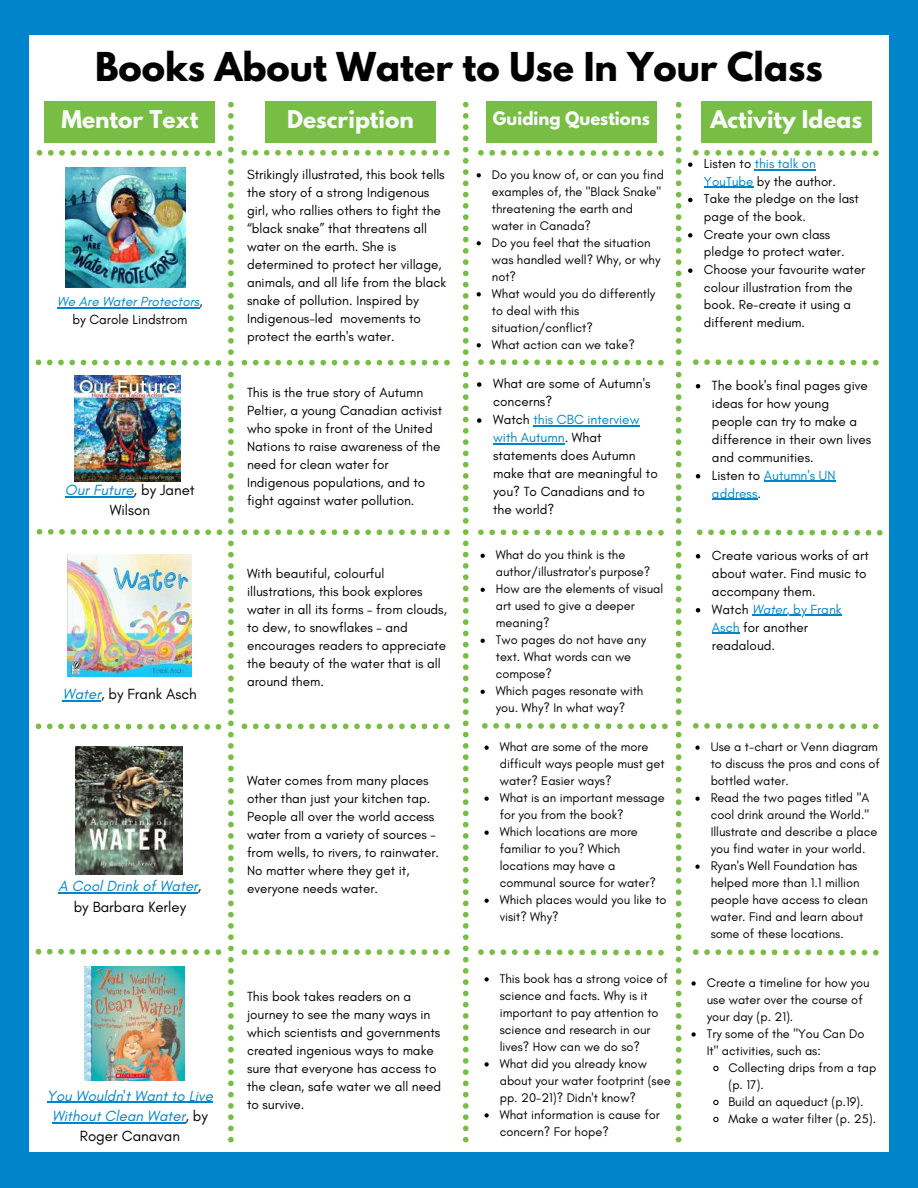
<style>
.page{position:relative;width:918px;height:1188px;background:#0085ca}
.page>*{position:absolute;margin:0;border:0;box-sizing:border-box;transform-origin:0 0}
.t1{font:700 35.25px "League Spartan";color:#000}
.t2{font:700 21.75px "League Spartan";color:#fafafa}
.t3{font:700 16.5px "League Spartan";color:#fafafa}
.t4{font:italic 15px/20.2px "Glacial Indifference";color:#0085ca;text-align:center}
.t5{font:15px/20.2px "Glacial Indifference";color:#000;text-align:center}
.t6{font:13.5px/18px "Glacial Indifference";color:#000}
.t7{font:italic 13.5px/18px "Glacial Indifference";color:#0085ca;text-align:center}
.t8{font:13.2px/17.7px "Glacial Indifference";color:#000}
.t9{font:12.75px/17px "Glacial Indifference";color:#000}
.s1{color:#000}
.s2{font-style:normal;color:#000}
.s3{font-style:italic;color:#0085ca}
.s4{color:#0085ca}
</style>
<div class="page">
<div style="left:29px;top:36px;width:859px;height:1116px;background:#fff"></div>
<div style="left:45px;top:102px;width:170px;height:41px;background:#78be44"></div>
<div style="left:265px;top:102px;width:171px;height:41px;background:#78be44"></div>
<div style="left:486px;top:102px;width:171px;height:41px;background:#78be44"></div>
<div style="left:701px;top:102px;width:171px;height:41px;background:#78be44"></div>
<svg style="left:228px;top:102px;width:6px;height:1040px"></svg>
<svg style="left:463px;top:102px;width:6px;height:1040px"></svg>
<svg style="left:676px;top:102px;width:5px;height:1040px"></svg>
<svg style="left:37px;top:150px;width:185px;height:6px"></svg>
<svg style="left:241px;top:150px;width:209px;height:6px"></svg>
<svg style="left:478px;top:150px;width:186px;height:6px"></svg>
<svg style="left:693px;top:150px;width:186px;height:6px"></svg>
<svg style="left:693px;top:359px;width:186px;height:6px"></svg>
<svg style="left:478px;top:359px;width:186px;height:6px"></svg>
<svg style="left:242px;top:360px;width:208px;height:5px"></svg>
<svg style="left:36px;top:360px;width:185px;height:6px"></svg>
<svg style="left:37px;top:529px;width:185px;height:6px"></svg>
<svg style="left:242px;top:529px;width:208px;height:6px"></svg>
<svg style="left:478px;top:529px;width:186px;height:7px"></svg>
<svg style="left:697px;top:529px;width:186px;height:7px"></svg>
<svg style="left:242px;top:724px;width:208px;height:5px"></svg>
<svg style="left:36px;top:724px;width:185px;height:6px"></svg>
<svg style="left:482px;top:723px;width:186px;height:6px"></svg>
<svg style="left:693px;top:723px;width:186px;height:6px"></svg>
<img style="left:66px;top:168px;width:119px;height:119px">
<img style="left:74px;top:376px;width:106px;height:106px">
<img style="left:68px;top:554px;width:124px;height:123px">
<img style="left:75px;top:746px;width:107px;height:128px">
<svg style="left:693px;top:949px;width:186px;height:6px"></svg>
<svg style="left:478px;top:949px;width:186px;height:6px"></svg>
<svg style="left:242px;top:949px;width:208px;height:6px"></svg>
<svg style="left:36px;top:949px;width:185px;height:6px"></svg>
<img style="left:84px;top:967px;width:101px;height:113px">
<hr style="left:57px;top:307px;width:142px;height:1px;background:#0085ca">
<svg style="left:477px;top:173px;width:4px;height:4px"></svg>
<svg style="left:477px;top:241px;width:4px;height:4px"></svg>
<svg style="left:477px;top:292px;width:4px;height:4px"></svg>
<svg style="left:477px;top:343px;width:4px;height:4px"></svg>
<svg style="left:688px;top:162px;width:5px;height:5px"></svg>
<hr style="left:755px;top:169px;width:61px;height:1px;background:#0085ca">
<hr style="left:704px;top:187px;width:49px;height:1px;background:#0085ca">
<svg style="left:688px;top:198px;width:5px;height:4px"></svg>
<svg style="left:688px;top:233px;width:5px;height:5px"></svg>
<svg style="left:688px;top:268px;width:5px;height:5px"></svg>
<hr style="left:65px;top:496px;width:69px;height:1px;background:#0085ca">
<svg style="left:477px;top:382px;width:4px;height:5px"></svg>
<svg style="left:477px;top:418px;width:4px;height:5px"></svg>
<hr style="left:533px;top:425px;width:106px;height:1px;background:#0085ca">
<hr style="left:493px;top:443px;width:72px;height:1px;background:#0085ca">
<svg style="left:696px;top:384px;width:4px;height:4px"></svg>
<svg style="left:696px;top:474px;width:4px;height:4px"></svg>
<hr style="left:764px;top:481px;width:72px;height:1px;background:#0085ca">
<hr style="left:712px;top:499px;width:45px;height:1px;background:#0085ca">
<hr style="left:63px;top:700px;width:38px;height:1px;background:#0085ca">
<svg style="left:481px;top:554px;width:4px;height:4px"></svg>
<svg style="left:481px;top:588px;width:4px;height:4px"></svg>
<svg style="left:481px;top:639px;width:4px;height:4px"></svg>
<svg style="left:481px;top:690px;width:4px;height:4px"></svg>
<svg style="left:696px;top:554px;width:4px;height:5px"></svg>
<svg style="left:696px;top:608px;width:4px;height:5px"></svg>
<hr style="left:752px;top:615px;width:35px;height:1px;background:#0085ca">
<hr style="left:787px;top:615px;width:55px;height:1px;background:#0085ca">
<svg style="left:712px;top:633px;width:28px;height:1px"></svg>
<hr style="left:47px;top:1102px;width:166px;height:1px;background:#0085ca">
<hr style="left:52px;top:1122px;width:133px;height:1px;background:#0085ca">
<svg style="left:484px;top:746px;width:5px;height:4px"></svg>
<svg style="left:484px;top:797px;width:5px;height:4px"></svg>
<svg style="left:484px;top:831px;width:5px;height:4px"></svg>
<svg style="left:484px;top:899px;width:5px;height:4px"></svg>
<svg style="left:695px;top:746px;width:5px;height:4px"></svg>
<svg style="left:695px;top:797px;width:5px;height:4px"></svg>
<svg style="left:695px;top:865px;width:5px;height:4px"></svg>
<hr style="left:59px;top:893px;width:139px;height:1px;background:#0085ca">
<svg style="left:484px;top:977px;width:5px;height:5px"></svg>
<svg style="left:484px;top:1062px;width:5px;height:5px"></svg>
<svg style="left:484px;top:1113px;width:5px;height:5px"></svg>
<svg style="left:691px;top:981px;width:5px;height:5px"></svg>
<svg style="left:691px;top:1032px;width:5px;height:5px"></svg>
<svg style="left:713px;top:1065px;width:6px;height:7px"></svg>
<svg style="left:713px;top:1099px;width:6px;height:7px"></svg>
<svg style="left:713px;top:1116px;width:6px;height:7px"></svg>
<h1 class="t1" style="left:95px;top:49px;width:729px">Books About Water to Use In Your Class</h1>
<h2 class="t2" style="left:62px;top:108px;width:138px">Mentor Text</h2>
<h2 class="t2" style="left:287px;top:108px;width:128px">Description</h2>
<p class="t3" style="left:493px;top:111px;width:158px">Guiding Questions</p>
<h2 class="t2" style="left:710px;top:108px;width:153px">Activity Ideas</h2>
<p class="t7" style="left:57px;top:292px;width:147px">We Are Water Protectors<span class="s1">, </span><span class="s2">by Carole Lindstrom</span></p>
<p class="t5" style="left:65px;top:480px;width:131px"><span class="s3">Our Future</span>, by Janet<br>Wilson</p>
<p class="t5" style="left:63px;top:684px;width:135px"><span class="s3">Water</span>, by Frank Asch</p>
<p class="t4" style="left:59px;top:876px;width:144px">A Cool Drink of Water<span class="s2">, by Barbara Kerley</span></p>
<p class="t4" style="left:47px;top:1085px;width:167px">You Wouldn't Want to Live<br>Without Clean Water<span class="s2">, by<br>Roger Canavan</span></p>
<p class="t6" style="left:247px;top:165px;width:201px">Strikingly illustrated, this book tells the story of a strong Indigenous girl, who rallies others to fight the “black snake” that threatens all water on the earth. She is determined to protect her village, animals, and all life from the black snake of pollution. Inspired by<br>Indigenous-led movements to protect the earth's water.</p>
<p class="t9" style="left:492px;top:166px;width:174px">Do you know of, or can you find examples of, the "Black Snake" threatening the earth and water in Canada?<br>Do you feel that the situation was handled well? Why, or why not?<br>What would you do differently to deal with this situation/conflict?<br>What action can we take?</p>
<p class="t8" style="left:704px;top:155px;width:163px">Listen to <span class="s4">this talk on<br>YouTube</span> by the author.<br>Take the pledge on the last page of the book.<br>Create your own class pledge to protect water.<br>Choose your favourite water colour illustration from the book. Re-create it using a different medium.</p>
<p class="t6" style="left:247px;top:383px;width:197px">This is the true story of Autumn<br>Peltier, a young Canadian activist who spoke in front of the United<br>Nations to raise awareness of the need for clean water for<br>Indigenous populations, and to fight against water pollution.</p>
<p class="t6" style="left:493px;top:374px;width:166px">What are some of Autumn's concerns?<br>Watch <span class="s4">this CBC interview with Autumn</span>. What statements does Autumn make that are meaningful to you? To Canadians and to the world?</p>
<p class="t6" style="left:712px;top:376px;width:161px">The book's final pages give ideas for how young people can try to make a difference in their own lives and communities.<br>Listen to <span class="s4">Autumn's UN address</span>.</p>
<p class="t6" style="left:247px;top:564px;width:201px">With beautiful, colourful illustrations, this book explores water in all its forms – from clouds, to dew, to snowflakes – and encourages readers to appreciate the beauty of the water that is all around them.</p>
<p class="t6" style="left:247px;top:771px;width:194px">Water comes from many places other than just your kitchen tap.<br>People all over the world access water from a variety of sources – from wells, to rivers, to rainwater.<br>No matter where they get it, everyone needs water.</p>
<p class="t6" style="left:247px;top:987px;width:196px">This book takes readers on a journey to see the many ways in which scientists and governments created ingenious ways to make sure that everyone has access to the clean, safe water we all need to survive.</p>
<p class="t9" style="left:496px;top:546px;width:169px">What do you think is the author/illustrator's purpose?<br>How are the elements of visual art used to give a deeper meaning?<br>Two pages do not have any text. What words can we compose?<br>Which pages resonate with you. Why? In what way?</p>
<p class="t6" style="left:712px;top:546px;width:158px">Create various works of art about water. Find music to accompany them.<br>Watch <span class="s3">Water</span><span class="s4">, by Frank<br>Asch</span> for another readaloud.</p>
<p class="t9" style="left:500px;top:738px;width:168px">What are some of the more difficult ways people must get water? Easier ways?<br>What is an important message for you from the book?<br>Which locations are more familiar to you? Which locations may have a communal source for water?<br>Which places would you like to visit? Why?</p>
<p class="t9" style="left:711px;top:738px;width:171px">Use a t-chart or Venn diagram to discuss the pros and cons of bottled water.<br>Read the two pages titled "A cool drink around the World."<br>Illustrate and describe a place you find water in your world.<br>Ryan's Well Foundation has helped more than 1.1 million people have access to clean water. Find and learn about some of these locations.</p>
<p class="t9" style="left:500px;top:970px;width:172px">This book has a strong voice of science and facts. Why is it important to pay attention to science and research in our lives? How can we do so?<br>What did you already know about your water footprint (see pp. 20-21)? Didn't know?<br>What information is cause for concern? For hope?</p>
<p class="t9" style="left:707px;top:974px;width:165px">Create a timeline for how you use water over the course of your day (p. 21).<br>Try some of the "You Can Do<br>It" activities, such as:</p>
<p class="t9" style="left:728px;top:1059px;width:149px">Collecting drips from a tap (p. 17).<br>Build an aqueduct (p.19).<br>Make a water filter (p. 25).</p>
</div>
